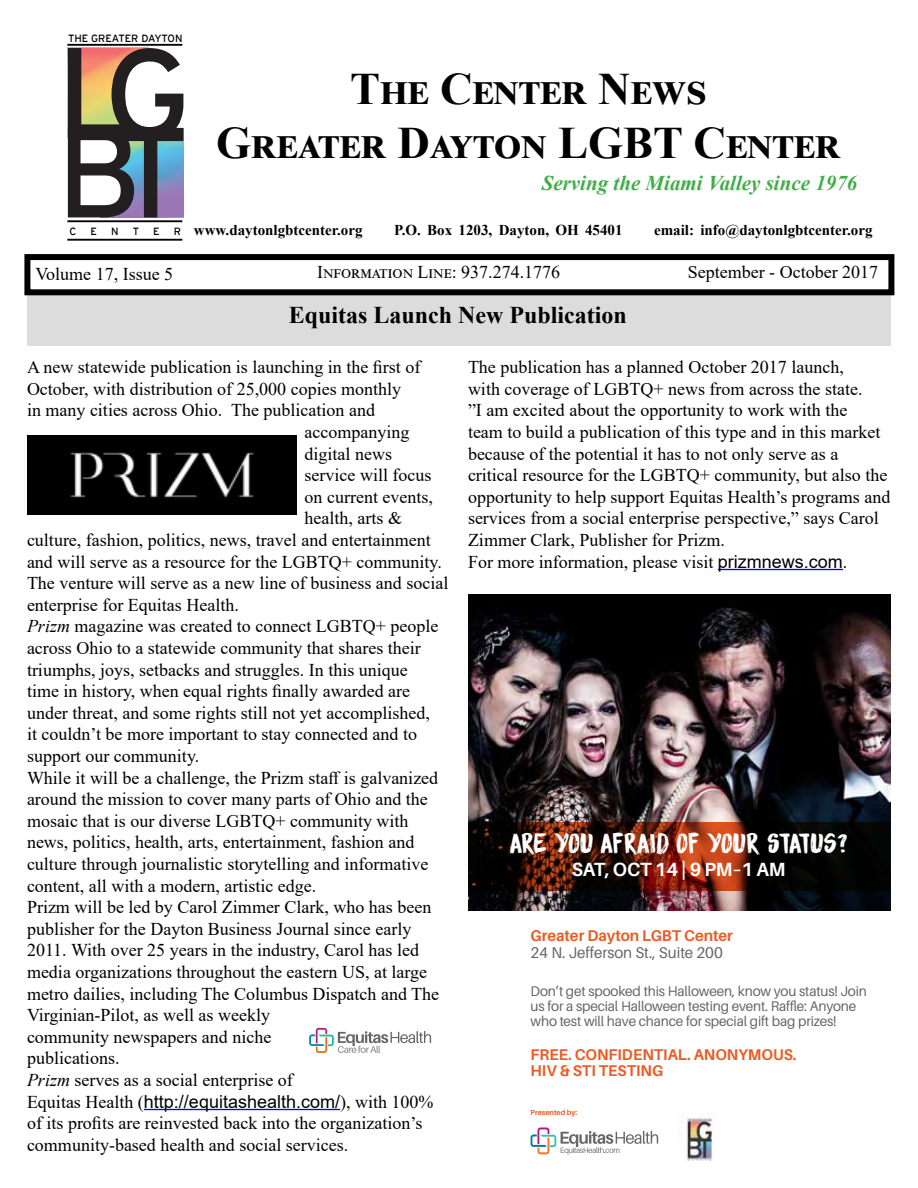
<style>
.page{position:relative;width:918px;height:1188px;background:#fff}
.page>*{position:absolute;margin:0;border:0;box-sizing:border-box;transform-origin:0 0}
.t1{font:700 45px/54px "Times New Roman";letter-spacing:.005em;color:#000;text-align:center}
.t2{font:36.9px "Interstate";color:#231f20}
.t3{font:24.3px "DK Sensory Overload";letter-spacing:-.035em;color:#fff}
.t4{font:700 24px "Times New Roman";color:#000}
.t5{font:italic 700 21px "Times New Roman";color:#41ad49}
.t6{font:700 19.2px "Aileron";letter-spacing:-.01em;color:#fff}
.t7{font:18px/21.6px "Times New Roman";color:#000}
.t8{font:18px "Arial";color:#000}
.t9{font:700 15.6px/16.8px "Aileron";color:#e85c25}
.t10{font:15.6px "Aileron";color:#65656a}
.t11{font:700 15px "Times New Roman";color:#000}
.t12{font:13.95px/15.1px "Aileron";letter-spacing:-.01em;color:#65656a}
.t13{font:10.65px "Interstate";color:#231f20;scale:.94 1}
.t14{font:10.5px "Interstate";color:#000}
.t15{font:700 7.35px "Aileron";color:#e85c25}
.s1{font-style:italic}
.s2{font-family:"Times New Roman"}
.s3{font-family:"Arial"}
</style>
<div class="page">
<hr style="left:67px;top:44px;width:115px;height:2px;background:#000">
<svg style="left:67px;top:48px;width:117px;height:174px"></svg>
<hr style="left:67px;top:220px;width:115px;height:2px;background:#000">
<hr style="left:67px;top:239px;width:115px;height:2px;background:#000">
<div style="left:24px;top:254px;width:870px;height:41px;border:6px solid #000"></div>
<svg style="left:538px;top:254px;width:323px;height:38px"></svg>
<div style="left:27px;top:292px;width:864px;height:54px;background:#dcdcdc"></div>
<hr style="left:144px;top:1109px;width:196px;height:1px;background:#00f">
<hr style="left:718px;top:569px;width:125px;height:1px;background:#00f">
<img style="left:27px;top:435px;width:270px;height:80px">
<svg style="left:309px;top:1028px;width:122px;height:25px"></svg>
<img style="left:468px;top:594px;width:423px;height:317px">
<svg style="left:531px;top:1127px;width:127px;height:28px"></svg>
<img style="left:686px;top:1114px;width:27px;height:47px">
<svg style="left:468px;top:822px;width:421px;height:69px;background:#3b1408"></svg>
<p class="t14" style="left:68px;top:32px;width:116px">THE GREATER DAYTON</p>
<h1 class="t1" style="left:216px;top:61px;width:621px">The Center News<br>Greater Dayton LGBT Center</h1>
<p class="t5" style="left:542px;top:169px;width:317px">Serving the Miami Valley since 1976</p>
<p class="t11" style="left:194px;top:219px;width:170px">www.daytonlgbtcenter.org</p>
<p class="t11" style="left:394px;top:219px;width:230px">P.O. Box 1203, Dayton, OH 45401</p>
<p class="t11" style="left:654px;top:219px;width:220px">email: info@daytonlgbtcenter.org</p>
<p class="t7" style="left:317px;top:261px;width:245px">Information Line: 937.274.1776</p>
<h3 class="t4" style="left:289px;top:298px;width:340px">Equitas Launch New Publication</h3>
<p class="t7" style="left:27px;top:356px;width:395px">A new statewide publication is launching in the first of</p>
<p class="t7" style="left:27px;top:377px;width:376px">October, with distribution of 25,000 copies monthly</p>
<p class="t7" style="left:27px;top:399px;width:350px">in many cities across Ohio. The publication and</p>
<p class="t7" style="left:305px;top:421px;width:106px">accompanying</p>
<p class="t7" style="left:305px;top:442px;width:89px">digital news</p>
<p class="t7" style="left:305px;top:464px;width:128px">service will focus</p>
<p class="t7" style="left:305px;top:485px;width:130px">on current events,</p>
<p class="t7" style="left:305px;top:507px;width:99px">health, arts &amp;</p>
<p class="t7" style="left:27px;top:529px;width:405px">culture, fashion, politics, news, travel and entertainment</p>
<p class="t7" style="left:27px;top:550px;width:416px">and will serve as a resource for the LGBTQ+ community.</p>
<p class="t7" style="left:27px;top:572px;width:423px">The venture will serve as a new line of business and social</p>
<p class="t7" style="left:27px;top:593px;width:213px">enterprise for Equitas Health.</p>
<p class="t7" style="left:27px;top:615px;width:413px"><span class="s1">Prizm</span> magazine was created to connect LGBTQ+ people</p>
<p class="t7" style="left:27px;top:637px;width:395px">across Ohio to a statewide community that shares their</p>
<p class="t7" style="left:27px;top:658px;width:382px">triumphs, joys, setbacks and struggles. In this unique</p>
<p class="t7" style="left:27px;top:680px;width:385px">time in history, when equal rights finally awarded are</p>
<p class="t7" style="left:27px;top:701px;width:404px">under threat, and some rights still not yet accomplished,</p>
<p class="t7" style="left:27px;top:723px;width:392px">it couldn’t be more important to stay connected and to</p>
<p class="t7" style="left:27px;top:745px;width:174px">support our community.</p>
<p class="t7" style="left:27px;top:766px;width:413px">While it will be a challenge, the Prizm staff is galvanized</p>
<p class="t7" style="left:27px;top:788px;width:402px">around the mission to cover many parts of Ohio and the</p>
<p class="t7" style="left:27px;top:809px;width:383px">mosaic that is our diverse LGBTQ+ community with</p>
<p class="t7" style="left:27px;top:831px;width:389px">news, politics, health, arts, entertainment, fashion and</p>
<p class="t7" style="left:27px;top:853px;width:403px">culture through journalistic storytelling and informative</p>
<p class="t7" style="left:27px;top:874px;width:291px">content, all with a modern, artistic edge.</p>
<p class="t7" style="left:27px;top:896px;width:406px">Prizm will be led by Carol Zimmer Clark, who has been</p>
<p class="t7" style="left:27px;top:917px;width:386px">publisher for the Dayton Business Journal since early</p>
<p class="t7" style="left:27px;top:939px;width:394px">2011. With over 25 years in the industry, Carol has led</p>
<p class="t7" style="left:27px;top:961px;width:402px">media organizations throughout the eastern US, at large</p>
<p class="t7" style="left:27px;top:982px;width:414px">metro dailies, including The Columbus Dispatch and The</p>
<p class="t7" style="left:27px;top:1004px;width:245px">Virginian-Pilot, as well as weekly</p>
<p class="t7" style="left:27px;top:1025px;width:246px">community newspapers and niche</p>
<p class="t7" style="left:27px;top:1047px;width:94px">publications.</p>
<p class="t7" style="left:27px;top:1069px;width:267px"><span class="s1">Prizm</span> serves as a social enterprise of</p>
<p class="t8" style="left:27px;top:1089px;width:408px"><span class="s2">Equitas Health (</span>http://equitashealth.com/<span class="s2">), with 100%</span></p>
<p class="t7" style="left:27px;top:1112px;width:397px">of its profits are reinvested back into the organization’s community-based health and social services.</p>
<p class="t14" style="left:70px;top:225px;width:8px">C</p>
<p class="t14" style="left:91px;top:225px;width:8px">E</p>
<p class="t14" style="left:111px;top:225px;width:9px">N</p>
<p class="t14" style="left:133px;top:225px;width:8px">T</p>
<p class="t14" style="left:153px;top:225px;width:8px">E</p>
<p class="t14" style="left:174px;top:225px;width:9px">R</p>
<p class="t7" style="left:36px;top:263px;width:139px">Volume 17, Issue 5</p>
<h2 class="t2" style="left:67px;top:223px;width:116px">LGBT</h2>
<p class="t13" style="left:110px;top:259px;width:9px">N</p>
<p class="t7" style="left:688px;top:260px;width:192px">September - October 2017</p>
<p class="t7" style="left:468px;top:356px;width:424px">The publication has a planned October 2017 launch,<br>with coverage of LGBTQ+ news from across the state.<br>”I am excited about the opportunity to work with the<br>team to build a publication of this type and in this market because of the potential it has to not only serve as a critical resource for the LGBTQ+ community, but also the opportunity to help support Equitas Health’s programs and services from a social enterprise perspective,” says Carol Zimmer Clark, Publisher for Prizm.<br>For more information, please visit <span class="s3">prizmnews.com</span>.</p>
<h3 class="t3" style="left:510px;top:826px;width:340px">ARE YOU AFRAID OF YOUR STATUS?</h3>
<p class="t6" style="left:572px;top:859px;width:215px">SAT, OCT 14 | 9 PM–1 AM</p>
<p class="t9" style="left:531px;top:928px;width:204px">Greater Dayton LGBT Center</p>
<p class="t10" style="left:531px;top:944px;width:194px">24 N. Jefferson St., Suite 200</p>
<p class="t12" style="left:531px;top:984px;width:338px">Don’t get spooked this Halloween, know you status! Join us for a special Halloween testing event. Raffle: Anyone who test will have chance for special gift bag prizes!</p>
<p class="t9" style="left:531px;top:1046px;width:268px">FREE. CONFIDENTIAL. ANONYMOUS.<br>HIV &amp; STI TESTING</p>
<p class="t15" style="left:531px;top:1108px;width:48px">Presented by:</p>
</div>
